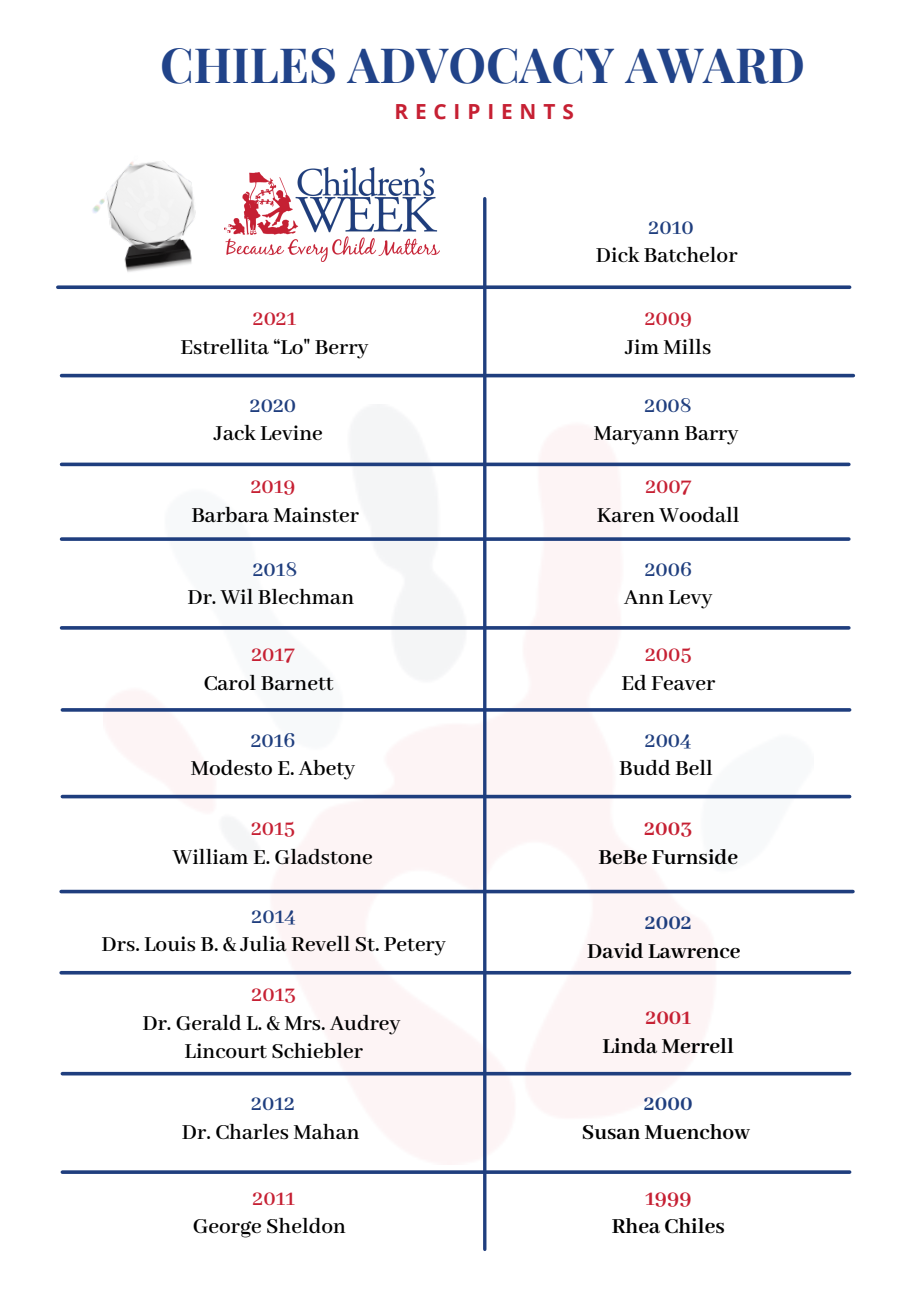
<style>
.page{position:relative;width:918px;height:1296px;background:#fff}
.page>*{position:absolute;margin:0;border:0;box-sizing:border-box;transform-origin:0 0}
.t1{font:700 47.55px "Playfair Display SC";color:#214389}
.t2{font:600 23.25px "Abhaya Libre";color:#000}
.t3{font:700 23.25px "Abhaya Libre";color:#000}
.t4{font:600 23.25px "Abhaya Libre";color:#c62033}
.t5{font:600 23.25px "Abhaya Libre";color:#1f3e7e}
.t6{font:700 23.25px "Abhaya Libre";color:#c62033}
.t7{font:700 23.25px "Abhaya Libre";color:#1f3e7e}
.t8{font:700 20.85px "Open Sans";letter-spacing:.33em;color:#c62033}
</style>
<div class="page">
<img style="left:103px;top:405px;width:710px;height:759px">
<img style="left:92px;top:161px;width:104px;height:111px">
<hr style="left:483px;top:199px;width:3px;height:1050px;background:#1f3e7e">
<hr style="left:61px;top:374px;width:792px;height:3px;background:#1f3e7e">
<hr style="left:61px;top:463px;width:788px;height:3px;background:#1f3e7e">
<svg style="left:61px;top:537px;width:788px;height:4px;background:#34508a"></svg>
<svg style="left:61px;top:626px;width:788px;height:4px;background:#345089"></svg>
<svg style="left:62px;top:708px;width:788px;height:4px;background:#34508a"></svg>
<hr style="left:62px;top:795px;width:788px;height:3px;background:#1f3e7e">
<hr style="left:61px;top:890px;width:792px;height:3px;background:#1f3e7e">
<hr style="left:61px;top:971px;width:789px;height:3px;background:#1f3e7e">
<hr style="left:62px;top:1072px;width:788px;height:3px;background:#1f3e7e">
<svg style="left:62px;top:1170px;width:788px;height:4px;background:#34508a"></svg>
<img style="left:224px;top:167px;width:215px;height:95px">
<svg style="left:58px;top:285px;width:792px;height:4px;background:#37528b"></svg>
<p class="t1" style="left:160px;top:31px;width:646px">CHILES ADVOCACY AWARD</p>
<p class="t8" style="left:394px;top:97px;width:181px">RECIPIENTS</p>
<p class="t4" style="left:253px;top:306px;width:45px">2021</p>
<p class="t2" style="left:181px;top:334px;width:190px">Estrellita “Lo" Berry</p>
<p class="t5" style="left:250px;top:392px;width:48px">2020</p>
<p class="t2" style="left:214px;top:421px;width:110px">Jack Levine</p>
<p class="t4" style="left:251px;top:474px;width:46px">2019</p>
<p class="t2" style="left:191px;top:502px;width:169px">Barbara Mainster</p>
<p class="t5" style="left:253px;top:556px;width:47px">2018</p>
<p class="t2" style="left:187px;top:585px;width:168px">Dr. Wil Blechman</p>
<p class="t4" style="left:251px;top:642px;width:45px">2017</p>
<p class="t2" style="left:204px;top:670px;width:131px">Carol Barnett</p>
<p class="t5" style="left:251px;top:727px;width:46px">2016</p>
<p class="t2" style="left:191px;top:756px;width:166px">Modesto E. Abety</p>
<p class="t4" style="left:251px;top:816px;width:46px">2015</p>
<p class="t2" style="left:173px;top:844px;width:201px">William E. Gladstone</p>
<p class="t5" style="left:252px;top:903px;width:46px">2014</p>
<p class="t2" style="left:102px;top:932px;width:346px">Drs. Louis B. &amp; Julia Revell St. Petery</p>
<p class="t4" style="left:252px;top:982px;width:46px">2013</p>
<p class="t2" style="left:142px;top:1010px;width:260px">Dr. Gerald L. &amp; Mrs. Audrey</p>
<p class="t2" style="left:185px;top:1039px;width:180px">Lincourt Schiebler</p>
<p class="t5" style="left:251px;top:1091px;width:45px">2012</p>
<p class="t2" style="left:182px;top:1119px;width:179px">Dr. Charles Mahan</p>
<p class="t4" style="left:253px;top:1185px;width:44px">2011</p>
<p class="t2" style="left:193px;top:1214px;width:155px">George Sheldon</p>
<p class="t5" style="left:649px;top:214px;width:47px">2010</p>
<p class="t2" style="left:596px;top:243px;width:143px">Dick Batchelor</p>
<p class="t4" style="left:645px;top:306px;width:49px">2009</p>
<p class="t2" style="left:625px;top:334px;width:87px">Jim Mills</p>
<p class="t5" style="left:645px;top:392px;width:49px">2008</p>
<p class="t2" style="left:594px;top:421px;width:146px">Maryann Barry</p>
<p class="t4" style="left:645px;top:474px;width:47px">2007</p>
<p class="t2" style="left:597px;top:502px;width:144px">Karen Woodall</p>
<p class="t5" style="left:645px;top:556px;width:49px">2006</p>
<p class="t2" style="left:624px;top:585px;width:90px">Ann Levy</p>
<p class="t4" style="left:645px;top:642px;width:48px">2005</p>
<p class="t2" style="left:621px;top:670px;width:95px">Ed Feaver</p>
<p class="t5" style="left:645px;top:727px;width:48px">2004</p>
<p class="t2" style="left:619px;top:756px;width:95px">Budd Bell</p>
<p class="t6" style="left:644px;top:816px;width:50px">2003</p>
<p class="t3" style="left:598px;top:844px;width:141px">BeBe Furnside</p>
<p class="t7" style="left:645px;top:910px;width:49px">2002</p>
<p class="t3" style="left:587px;top:938px;width:155px">David Lawrence</p>
<p class="t6" style="left:645px;top:1005px;width:47px">2001</p>
<p class="t3" style="left:603px;top:1033px;width:133px">Linda Merrell</p>
<p class="t7" style="left:644px;top:1091px;width:50px">2000</p>
<p class="t3" style="left:582px;top:1119px;width:170px">Susan Muenchow</p>
<p class="t6" style="left:645px;top:1185px;width:48px">1999</p>
<p class="t3" style="left:612px;top:1214px;width:115px">Rhea Chiles</p>
</div>
